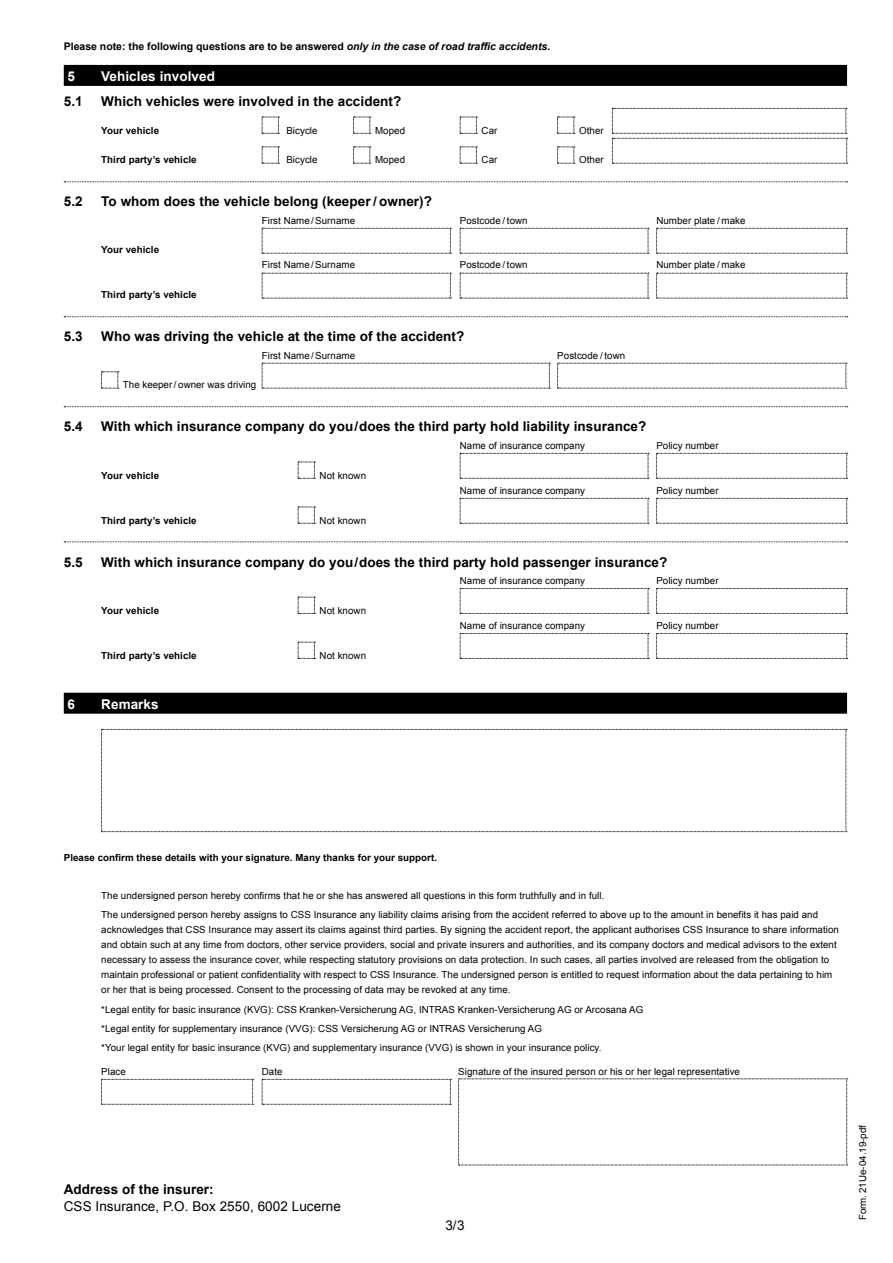
<style>
.page{position:relative;width:893px;height:1263px;background:#fff}
.page>*{position:absolute;margin:0;border:0;box-sizing:border-box;transform-origin:0 0}
.t1{font:700 13.5px "Arial";letter-spacing:.005em;color:#000}
.t2{font:13.5px "Arial";letter-spacing:.005em;color:#000}
.t3{font:700 13.5px "Arial";letter-spacing:.005em;color:#fff}
.t4{font:700 10.5px "Arial";color:#000}
.t5{font:9.75px/15px "Arial";letter-spacing:.005em;color:#000}
.t6{font:700 9.75px "Arial";letter-spacing:.005em;color:#000}
.s1{font-style:italic}
.s2{font-style:inherit}
</style>
<div class="page">
<div style="left:64px;top:65px;width:783px;height:21px;background:#000"></div>
<svg style="left:64px;top:181px;width:784px;height:1px"></svg>
<svg style="left:64px;top:316px;width:784px;height:1px"></svg>
<svg style="left:64px;top:406px;width:784px;height:1px"></svg>
<svg style="left:64px;top:541px;width:784px;height:1px"></svg>
<div style="left:64px;top:693px;width:783px;height:21px;background:#000"></div>
<svg style="left:262px;top:117px;width:17px;height:17px"></svg>
<svg style="left:353px;top:117px;width:18px;height:17px"></svg>
<svg style="left:460px;top:117px;width:17px;height:17px"></svg>
<svg style="left:557px;top:117px;width:18px;height:17px"></svg>
<svg style="left:262px;top:147px;width:17px;height:17px"></svg>
<svg style="left:353px;top:147px;width:18px;height:17px"></svg>
<svg style="left:460px;top:147px;width:17px;height:17px"></svg>
<svg style="left:557px;top:147px;width:18px;height:17px"></svg>
<svg style="left:612px;top:108px;width:236px;height:56px"></svg>
<svg style="left:262px;top:228px;width:189px;height:26px"></svg>
<svg style="left:460px;top:228px;width:189px;height:26px"></svg>
<svg style="left:656px;top:228px;width:192px;height:26px"></svg>
<svg style="left:262px;top:273px;width:189px;height:26px"></svg>
<svg style="left:460px;top:273px;width:189px;height:26px"></svg>
<svg style="left:656px;top:273px;width:192px;height:26px"></svg>
<svg style="left:101px;top:371px;width:18px;height:18px"></svg>
<svg style="left:262px;top:363px;width:288px;height:26px"></svg>
<svg style="left:557px;top:363px;width:290px;height:26px"></svg>
<svg style="left:298px;top:462px;width:17px;height:17px"></svg>
<svg style="left:460px;top:453px;width:189px;height:26px"></svg>
<svg style="left:656px;top:453px;width:192px;height:26px"></svg>
<svg style="left:298px;top:507px;width:17px;height:17px"></svg>
<svg style="left:460px;top:498px;width:189px;height:26px"></svg>
<svg style="left:656px;top:498px;width:192px;height:26px"></svg>
<svg style="left:298px;top:597px;width:17px;height:17px"></svg>
<svg style="left:460px;top:588px;width:189px;height:26px"></svg>
<svg style="left:656px;top:588px;width:192px;height:26px"></svg>
<svg style="left:298px;top:642px;width:17px;height:17px"></svg>
<svg style="left:460px;top:633px;width:189px;height:26px"></svg>
<svg style="left:656px;top:633px;width:192px;height:26px"></svg>
<svg style="left:101px;top:729px;width:746px;height:103px"></svg>
<svg style="left:101px;top:1079px;width:153px;height:26px"></svg>
<svg style="left:262px;top:1079px;width:189px;height:26px"></svg>
<svg style="left:458px;top:1078px;width:390px;height:88px"></svg>
<p class="t4" style="left:64px;top:39px;width:488px">Please note: the following questions are to be answered <span class="s1">only in the case of road traffic accidents.</span></p>
<h1 class="t3" style="left:68px;top:67px;width:9px">5</h1>
<h1 class="t3" style="left:101px;top:67px;width:115px">Vehicles involved</h1>
<h1 class="t1" style="left:64px;top:92px;width:20px">5.1</h1>
<h1 class="t1" style="left:101px;top:92px;width:302px">Which vehicles were involved in the accident?</h1>
<p class="t6" style="left:101px;top:124px;width:59px">Your vehicle</p>
<p class="t5" style="left:286px;top:123px;width:33px">Bicycle</p>
<p class="t5" style="left:375px;top:123px;width:32px">Moped</p>
<p class="t5" style="left:482px;top:123px;width:17px">Car</p>
<p class="t5" style="left:579px;top:123px;width:26px">Other</p>
<p class="t6" style="left:101px;top:154px;width:97px">Third party’s vehicle</p>
<p class="t5" style="left:286px;top:153px;width:33px">Bicycle</p>
<p class="t5" style="left:375px;top:153px;width:32px">Moped</p>
<p class="t5" style="left:482px;top:153px;width:17px">Car</p>
<p class="t5" style="left:579px;top:153px;width:26px">Other</p>
<h1 class="t1" style="left:64px;top:193px;width:20px">5.2</h1>
<h1 class="t1" style="left:101px;top:193px;width:332px">To whom does the vehicle belong (keeper / owner)?</h1>
<p class="t5" style="left:262px;top:213px;width:95px">First Name/Surname</p>
<p class="t5" style="left:460px;top:213px;width:69px">Postcode / town</p>
<p class="t5" style="left:656px;top:213px;width:91px">Number plate / make</p>
<p class="t6" style="left:101px;top:244px;width:59px">Your vehicle</p>
<p class="t5" style="left:262px;top:258px;width:95px">First Name/Surname</p>
<p class="t5" style="left:460px;top:258px;width:69px">Postcode / town</p>
<p class="t5" style="left:656px;top:258px;width:91px">Number plate / make</p>
<p class="t6" style="left:101px;top:288px;width:97px">Third party’s vehicle</p>
<h1 class="t1" style="left:64px;top:328px;width:20px">5.3</h1>
<h1 class="t1" style="left:101px;top:328px;width:365px">Who was driving the vehicle at the time of the accident?</h1>
<p class="t5" style="left:262px;top:348px;width:95px">First Name/Surname</p>
<p class="t5" style="left:557px;top:348px;width:69px">Postcode / town</p>
<p class="t5" style="left:123px;top:378px;width:135px">The keeper / owner was driving</p>
<h1 class="t1" style="left:64px;top:418px;width:20px">5.4</h1>
<h1 class="t1" style="left:101px;top:418px;width:547px">With which insurance company do you/does the third party hold liability insurance?</h1>
<p class="t5" style="left:460px;top:438px;width:127px">Name of insurance company</p>
<p class="t5" style="left:656px;top:438px;width:64px">Policy number</p>
<p class="t6" style="left:101px;top:469px;width:59px">Your vehicle</p>
<p class="t5" style="left:320px;top:468px;width:48px">Not known</p>
<p class="t5" style="left:460px;top:483px;width:127px">Name of insurance company</p>
<p class="t5" style="left:656px;top:483px;width:64px">Policy number</p>
<p class="t6" style="left:101px;top:514px;width:97px">Third party’s vehicle</p>
<p class="t5" style="left:320px;top:513px;width:48px">Not known</p>
<h1 class="t1" style="left:64px;top:553px;width:20px">5.5</h1>
<h1 class="t1" style="left:101px;top:553px;width:568px">With which insurance company do you/does the third party hold passenger insurance?</h1>
<p class="t5" style="left:460px;top:573px;width:127px">Name of insurance company</p>
<p class="t5" style="left:656px;top:573px;width:64px">Policy number</p>
<p class="t6" style="left:101px;top:604px;width:59px">Your vehicle</p>
<p class="t5" style="left:320px;top:603px;width:48px">Not known</p>
<p class="t5" style="left:460px;top:618px;width:127px">Name of insurance company</p>
<p class="t5" style="left:656px;top:618px;width:64px">Policy number</p>
<p class="t6" style="left:101px;top:649px;width:97px">Third party’s vehicle</p>
<p class="t5" style="left:320px;top:648px;width:48px">Not known</p>
<h1 class="t3" style="left:68px;top:695px;width:9px">6</h1>
<h1 class="t3" style="left:101px;top:695px;width:59px">Remarks</h1>
<p class="t6" style="left:64px;top:851px;width:375px">Please confirm these details with your signature. Many thanks for your support.</p>
<p class="t5" style="left:101px;top:886px;width:718px;line-height:19.2px">The undersigned person hereby confirms that he or she has answered all questions in this form truthfully and in full.<br>The undersigned person hereby assigns to CSS Insurance any liability claims arising from the accident referred to above up to the amount in benefits it has paid and</p>
<p class="t5" style="left:101px;top:922px;width:739px">acknowledges that CSS Insurance may assert its claims against third parties. By signing the accident report, the applicant authorises CSS Insurance to share information and obtain such at any time from doctors, other service providers, social and private insurers and authorities, and its company doctors and medical advisors to the extent necessary to assess the insurance cover, while respecting statutory provisions on data protection. In such cases, all parties involved are released from the obligation to maintain professional or patient confidentiality with respect to CSS Insurance. The undersigned person is entitled to request information about the data pertaining to him or her that is being processed. Consent to the processing of data may be revoked at any time.</p>
<p class="t5" style="left:101px;top:1000px;width:544px;line-height:19.2px">*Legal entity for basic insurance (KVG): CSS Kranken-Versicherung AG, INTRAS Kranken-Versicherung AG or Arcosana AG *Legal entity for supplementary insurance (VVG): CSS Versicherung AG or INTRAS Versicherung AG<br>*Your legal entity for basic insurance (KVG) and supplementary insurance (VVG) is shown in your insurance policy.</p>
<p class="t5" style="left:101px;top:1064px;width:26px">Place</p>
<p class="t5" style="left:262px;top:1064px;width:22px">Date</p>
<p class="t5" style="left:458px;top:1064px;width:283px">Signature of the insured person or his or her legal representative</p>
<h1 class="t1" style="left:64px;top:1180px;width:152px">Address of the insurer:</h1>
<h1 class="t2" style="left:64px;top:1197px;width:279px">CSS Insurance, P.O. Box 2550, 6002 Lucerne</h1>
<h1 class="t2" style="left:445px;top:1217px;width:21px">3/3</h1>
<p class="t5" style="left:855px;top:1220px;width:97px;rotate:-90deg">Form. 21Ue-04.19-<span class="s2">pdf</span></p>
</div>
